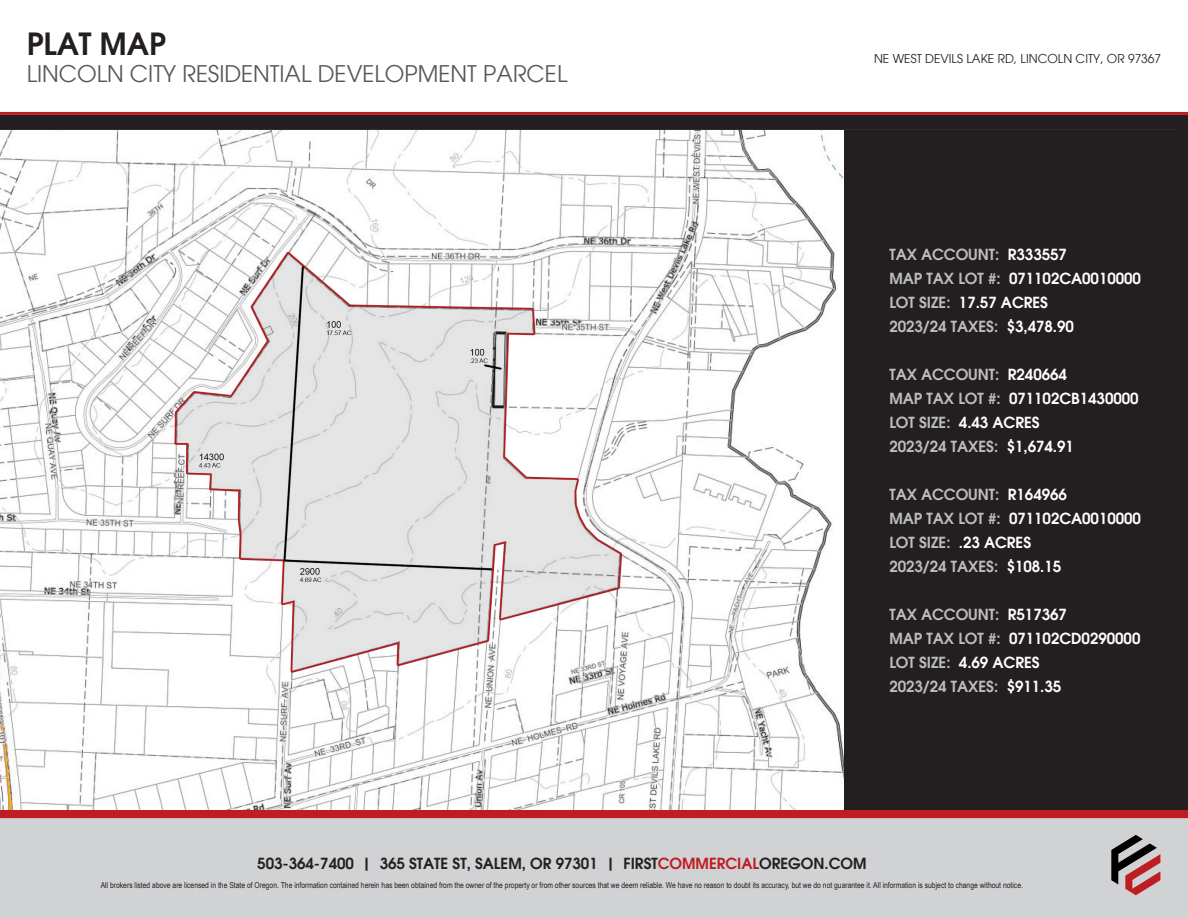
<style>
.page{position:relative;width:1188px;height:918px;background:#fff}
.page>*{position:absolute;margin:0;border:0;box-sizing:border-box;transform-origin:0 0}
.t1{font:600 30px "Avant Garde";color:#231f20}
.t2{font:22.5px "Avant Garde";color:#57585a}
.t3{font:600 15px/24px "Avant Garde";color:#bcbdc0}
.t4{font:600 15px "Avant Garde";color:#231f20}
.t5{font:600 15px "Avant Garde";color:#fff}
.t6{font:12px "Avant Garde";color:#231f20}
.t7{font:8.25px "Arial Narrow";color:#231f20}
.s1{color:#fff}
.s2{color:#bcbdc0}
.s3{color:#be1e23}
</style>
<div class="page">
<div style="left:1px;top:818px;width:1187px;height:100px;background:#d1d2d4"></div>
<div style="left:0;top:115px;width:1188px;height:15px;background:#231f20"></div>
<hr style="left:0;top:112px;width:1188px;height:3px;background:#be1e23">
<div style="left:0;top:809px;width:1188px;height:9px;background:#be1e23"></div>
<svg style="left:1111px;top:835px;width:49px;height:60px"></svg>
<img style="left:0;top:130px;width:845px;height:679px">
<div style="left:845px;top:130px;width:343px;height:679px;background:#231f20"></div>
<p class="t1" style="left:27px;top:25px;width:141px">PLAT MAP</p>
<p class="t2" style="left:27px;top:61px;width:542px">LINCOLN CITY RESIDENTIAL DEVELOPMENT PARCEL</p>
<p class="t6" style="left:874px;top:51px;width:289px">NE WEST DEVILS LAKE RD, LINCOLN CITY, OR 97367</p>
<p class="t3" style="left:889px;top:242px;width:253px">TAX ACCOUNT: <span class="s1">R333557<br></span>MAP TAX LOT #: <span class="s1">071102CA0010000</span></p>
<p class="t5" style="left:889px;top:292px;width:160px"><span class="s2">LOT SIZE:</span> 17.57 ACRES</p>
<p class="t3" style="left:889px;top:314px;width:186px">2023/24 TAXES: <span class="s1">$3,478.90</span></p>
<p class="t3" style="left:889px;top:362px;width:251px">TAX ACCOUNT: <span class="s1">R240664<br></span>MAP TAX LOT #: <span class="s1">071102CB1430000</span></p>
<p class="t5" style="left:889px;top:412px;width:152px"><span class="s2">LOT SIZE:</span> 4.43 ACRES</p>
<p class="t3" style="left:889px;top:434px;width:186px">2023/24 TAXES: <span class="s1">$1,674.91</span></p>
<p class="t3" style="left:889px;top:482px;width:253px">TAX ACCOUNT: <span class="s1">R164966<br></span>MAP TAX LOT #: <span class="s1">071102CA0010000</span></p>
<p class="t3" style="left:889px;top:530px;width:143px">LOT SIZE: <span class="s1">.23 ACRES</span></p>
<p class="t3" style="left:889px;top:554px;width:173px">2023/24 TAXES: <span class="s1">$108.15</span></p>
<p class="t3" style="left:889px;top:602px;width:253px">TAX ACCOUNT: <span class="s1">R517367<br></span>MAP TAX LOT #: <span class="s1">071102CD0290000</span></p>
<p class="t5" style="left:889px;top:652px;width:152px"><span class="s2">LOT SIZE:</span> 4.69 ACRES</p>
<p class="t3" style="left:889px;top:674px;width:173px">2023/24 TAXES: <span class="s1">$911.35</span></p>
<p class="t4" style="left:257px;top:853px;width:611px">503-364-7400 | 365 STATE ST, SALEM, OR 97301 | FIRST<span class="s3">COMMERCIAL</span>OREGON.COM</p>
<p class="t7" style="left:101px;top:879px;width:924px">All brokers listed above are licensed in the State of Oregon. The information contained herein has been obtained from the owner of the property or from other sources that we deem reliable. We have no reason to doubt its accuracy, but we do not guarantee it. All information is subject to change without notice.</p>
</div>
